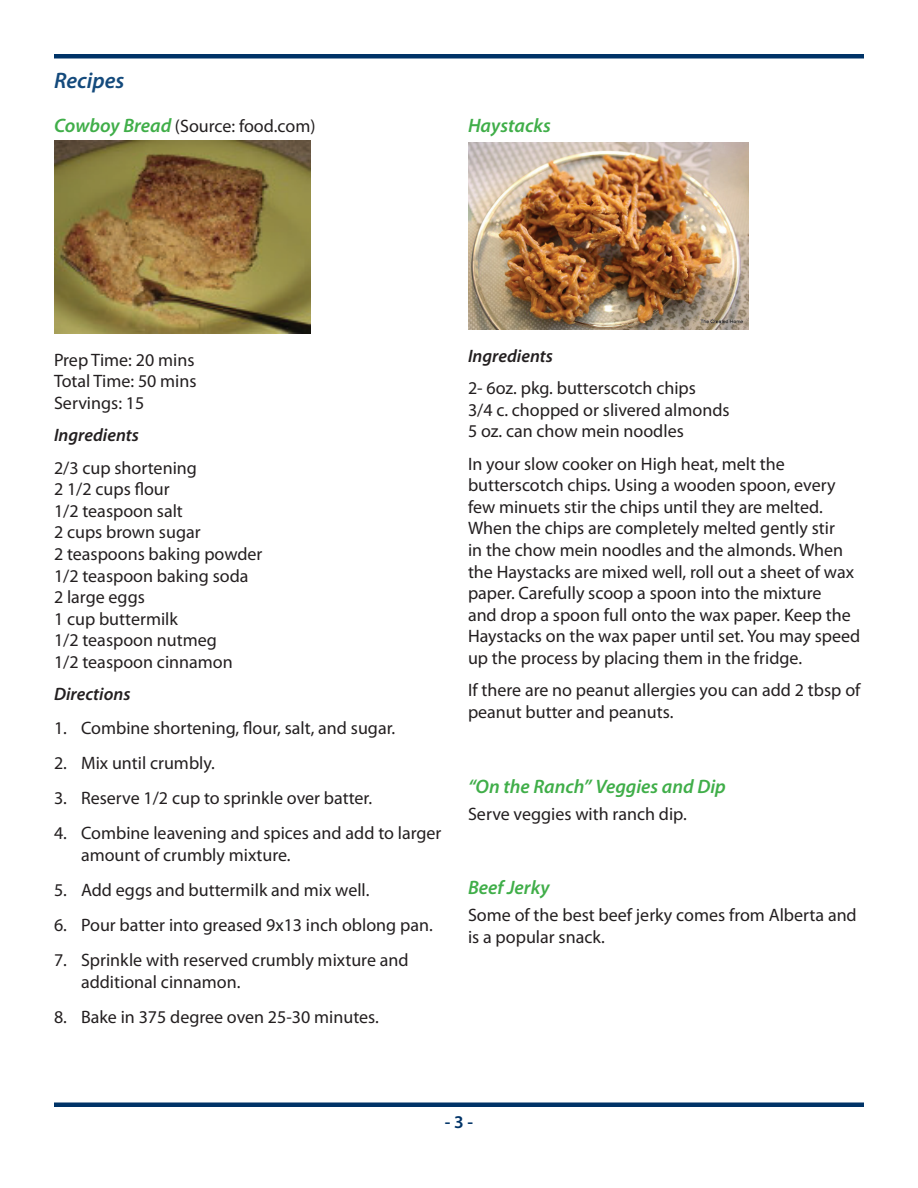
<style>
.page{position:relative;width:918px;height:1188px;background:#fff}
.page>*{position:absolute;margin:0;border:0;box-sizing:border-box;transform-origin:0 0}
.H_3_NO_LINE{font:italic 600 22.5px "Myriad Pro";color:#144a7c}
.H_4{font:italic 600 19.5px "Myriad Pro";color:#40ae49}
.Body{font:18px/21.6px "Myriad Pro";color:#231f20}
.Bullets_NUMBERED{font:18px/21.6px "Myriad Pro";color:#231f20}
.Body-2{font:italic 600 18px "Myriad Pro";color:#231f20}
.H_4-2{font:18px "Myriad Pro";color:#231f20}
.Body-3{font:600 18px "Myriad Pro";color:#003367}
.s1{font-weight:600;font-style:italic;font-size:19.5px;color:#40ae49}
</style>
<div class="page">
<hr style="left:54px;top:54px;width:810px;height:4px;background:#003367">
<div style="left:54px;top:1102px;width:810px;height:5px;background:#003367"></div>
<img style="left:54px;top:141px;width:256px;height:192px">
<img style="left:468px;top:142px;width:280px;height:187px">
<p class="H_3_NO_LINE" style="left:54px;top:66px;width:72px">Recipes</p>
<p class="H_4-2" style="left:54px;top:115px;width:263px"><span class="s1">Cowboy Bread</span> (Source: food.com)</p>
<p class="H_4" style="left:468px;top:113px;width:84px">Haystacks</p>
<p class="Body" style="left:54px;top:348px;width:144px">Prep Time: 20 mins<br>Total Time: 50 mins<br>Servings: 15</p>
<p class="Body-2" style="left:54px;top:424px;width:87px">Ingredients</p>
<p class="Body" style="left:54px;top:456px;width:210px">2/3 cup shortening<br>2 1/2 cups flour<br>1/2 teaspoon salt<br>2 cups brown sugar<br>2 teaspoons baking powder<br>1/2 teaspoon baking soda<br>2 large eggs<br>1 cup buttermilk<br>1/2 teaspoon nutmeg<br>1/2 teaspoon cinnamon</p>
<p class="Body-2" style="left:54px;top:683px;width:78px">Directions</p>
<p class="Bullets_NUMBERED" style="left:54px;top:717px;width:343px">1. Combine shortening, flour, salt, and sugar.</p>
<p class="Bullets_NUMBERED" style="left:54px;top:752px;width:162px">2. Mix until crumbly.</p>
<p class="Bullets_NUMBERED" style="left:54px;top:787px;width:320px">3. Reserve 1/2 cup to sprinkle over batter.</p>
<p class="Bullets_NUMBERED" style="left:81px;top:822px;width:362px;text-indent:-27px">4. Combine leavening and spices and add to larger amount of crumbly mixture.</p>
<p class="Bullets_NUMBERED" style="left:54px;top:879px;width:317px">5. Add eggs and buttermilk and mix well.</p>
<p class="Bullets_NUMBERED" style="left:54px;top:914px;width:380px">6. Pour batter into greased 9x13 inch oblong pan.</p>
<p class="Bullets_NUMBERED" style="left:81px;top:949px;width:329px;text-indent:-27px">7. Sprinkle with reserved crumbly mixture and additional cinnamon.</p>
<p class="Bullets_NUMBERED" style="left:54px;top:1006px;width:326px">8. Bake in 375 degree oven 25-30 minutes.</p>
<p class="Body-2" style="left:468px;top:344px;width:87px">Ingredients</p>
<p class="Body" style="left:468px;top:377px;width:263px">2- 6oz. pkg. butterscotch chips<br>3/4 c. chopped or slivered almonds<br>5 oz. can chow mein noodles</p>
<p class="Body" style="left:468px;top:453px;width:394px">In your slow cooker on High heat, melt the butterscotch chips. Using a wooden spoon, every few minuets stir the chips until they are melted.<br>When the chips are completely melted gently stir<br>in the chow mein noodles and the almonds. When the Haystacks are mixed well, roll out a sheet of wax paper. Carefully scoop a spoon into the mixture<br>and drop a spoon full onto the wax paper. Keep the Haystacks on the wax paper until set. You may speed up the process by placing them in the fridge.</p>
<p class="Body" style="left:468px;top:679px;width:394px">If there are no peanut allergies you can add 2 tbsp of peanut butter and peanuts.</p>
<p class="H_4" style="left:468px;top:774px;width:259px">“On the Ranch” Veggies and Dip</p>
<p class="Body" style="left:468px;top:803px;width:220px">Serve veggies with ranch dip.</p>
<p class="H_4" style="left:468px;top:876px;width:83px">Beef Jerky</p>
<p class="Body" style="left:468px;top:904px;width:390px">Some of the best beef jerky comes from Alberta and is a popular snack.</p>
<p class="Body-3" style="left:445px;top:1111px;width:30px">- 3 -</p>
</div>
